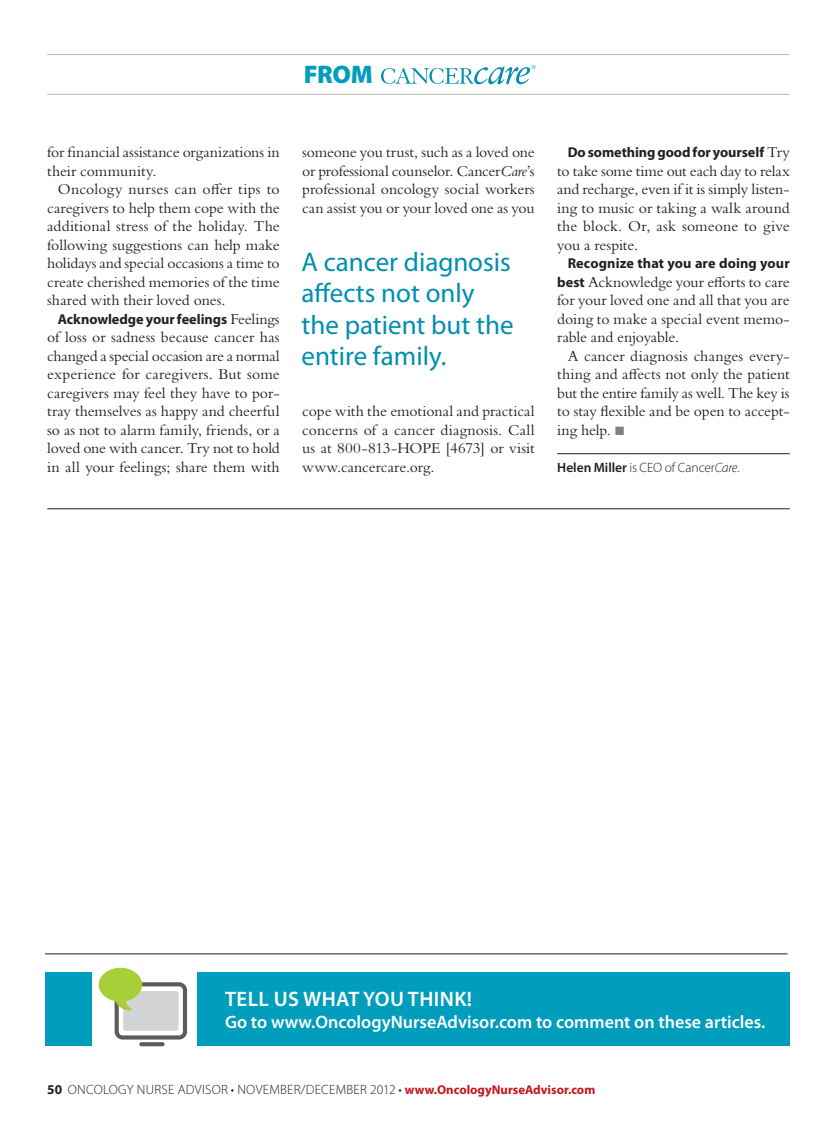
<style>
.page{position:relative;width:837px;height:1134px;background:#fff}
.page>*{position:absolute;margin:0;border:0;box-sizing:border-box;transform-origin:0 0}
.t1{font:27px/31.5px "Myriad Pro";color:#008eb0}
.t2{font:900 25.5px "Myriad Pro";color:#009dbc}
.t3{font:600 21px "Myriad Pro";letter-spacing:.02em;color:#fff}
.t4{font:600 18px "Myriad Pro";color:#fff}
.t5{font:15.75px/18.5px "Bembo Std";color:#231f20;text-align:justify}
.t6{font:700 14.25px "Myriad Pro";letter-spacing:-.005em;color:#231f20}
.t7{font:300 13.5px "Myriad Pro";letter-spacing:.02em;color:#231f20}
.t8{font:600 13.5px "Myriad Pro";color:#231f20}
.s1{font-family:"Bembo Std";font-weight:400;font-size:15.75px}
.s2{font-style:italic}
.s3{font-family:"Myriad Pro";font-weight:700;font-size:14.25px}
.s4{color:#808285}
.s5{font-weight:300}
.s6{font-weight:700}
.s7{font-weight:700;font-size:12.75px;color:#c4161c}
</style>
<div class="page">
<svg style="left:381px;top:65px;width:155px;height:19px"></svg>
<hr style="left:47px;top:54px;width:743px;height:1px;background:#bebca9">
<hr style="left:47px;top:94px;width:743px;height:1px;background:#bebca9">
<hr style="left:557px;top:453px;width:233px;height:1px;background:#231f20">
<hr style="left:47px;top:508px;width:743px;height:1px;background:#231f20">
<hr style="left:45px;top:954px;width:743px;height:1px;background:#231f20">
<div style="left:45px;top:972px;width:745px;height:74px;background:#009dbc"></div>
<div style="left:92px;top:969px;width:105px;height:78px;background:#fff"></div>
<svg style="left:139px;top:1042px;width:26px;height:4px"></svg>
<svg style="left:99px;top:968px;width:88px;height:72px"></svg>
<h2 class="t2" style="left:304px;top:60px;width:71px">FROM</h2>
<p class="t5" style="left:47px;top:143px;width:234px">for financial assistance organizations in their community.</p>
<p class="t5" style="left:47px;top:180px;width:234px;text-indent:11px">Oncology nurses can offer tips to caregivers to help them cope with the additional stress of the holiday. The following suggestions can help make holidays and special occasions a time to create cherished memories of the time shared with their loved ones.</p>
<p class="t6" style="left:58px;top:310px;width:224px">Acknowledge your feelings <span class="s1">Feelings</span></p>
<p class="t5" style="left:47px;top:328px;width:234px">of loss or sadness because cancer has changed a special occasion are a normal experience for caregivers. But some caregivers may feel they have to por&shy;tray themselves as happy and cheerful so as not to alarm family, friends, or a loved one with cancer. Try not to hold in all your feelings; share them with</p>
<p class="t5" style="left:302px;top:143px;width:234px">someone you trust, such as a loved one or professional counselor. Cancer<span class="s2">Care</span>’s professional oncology social workers can assist you or your loved one as you</p>
<h1 class="t1" style="left:302px;top:246px;width:214px">A cancer diagnosis affects not only the patient but the entire family.</h1>
<p class="t5" style="left:302px;top:402px;width:234px">cope with the emotional and practical concerns of a cancer diagnosis. Call us at 800-813-HOPE [4673] or visit www.cancercare.org.</p>
<p class="t6" style="left:568px;top:143px;width:223px">Do something good for yourself <span class="s1">Try</span></p>
<p class="t5" style="left:557px;top:161px;width:234px">to take some time out each day to relax and recharge, even if it is simply listen&shy;ing to music or taking a walk around the block. Or, ask someone to give you a respite.</p>
<p class="t6" style="left:568px;top:254px;width:224px">Recognize that you are doing your</p>
<p class="t5" style="left:557px;top:272px;width:234px"><span class="s3">best</span> Acknowledge your efforts to care for your loved one and all that you are doing to make a special event memo&shy;rable and enjoyable.</p>
<p class="t5" style="left:557px;top:346px;width:234px;text-indent:11px">A cancer diagnosis changes every&shy;thing and affects not only the patient but the entire family as well. The key is to stay flexible and be open to accept&shy;ing help. <span class="s4">■</span></p>
<p class="t8" style="left:557px;top:459px;width:91px">Helen Miller <span class="s5">IS CEO</span></p>
<p class="t7" style="left:665px;top:460px;width:76px">OF CANCER<span class="s2">Care</span>.</p>
<h3 class="t3" style="left:225px;top:986px;width:249px">Tell us what you th ink!</h3>
<p class="t4" style="left:225px;top:1010px;width:542px">Go to www.OncologyNurseAdvisor.com to comment on these articles.</p>
<p class="t7" style="left:47px;top:1082px;width:550px"><span class="s6">50</span> ONCOLOGY NURSE ADVISOR • NOVEMBER/DECEMBER 2012 • <span class="s7">www.OncologyNurseAdvisor.com</span></p>
</div>
